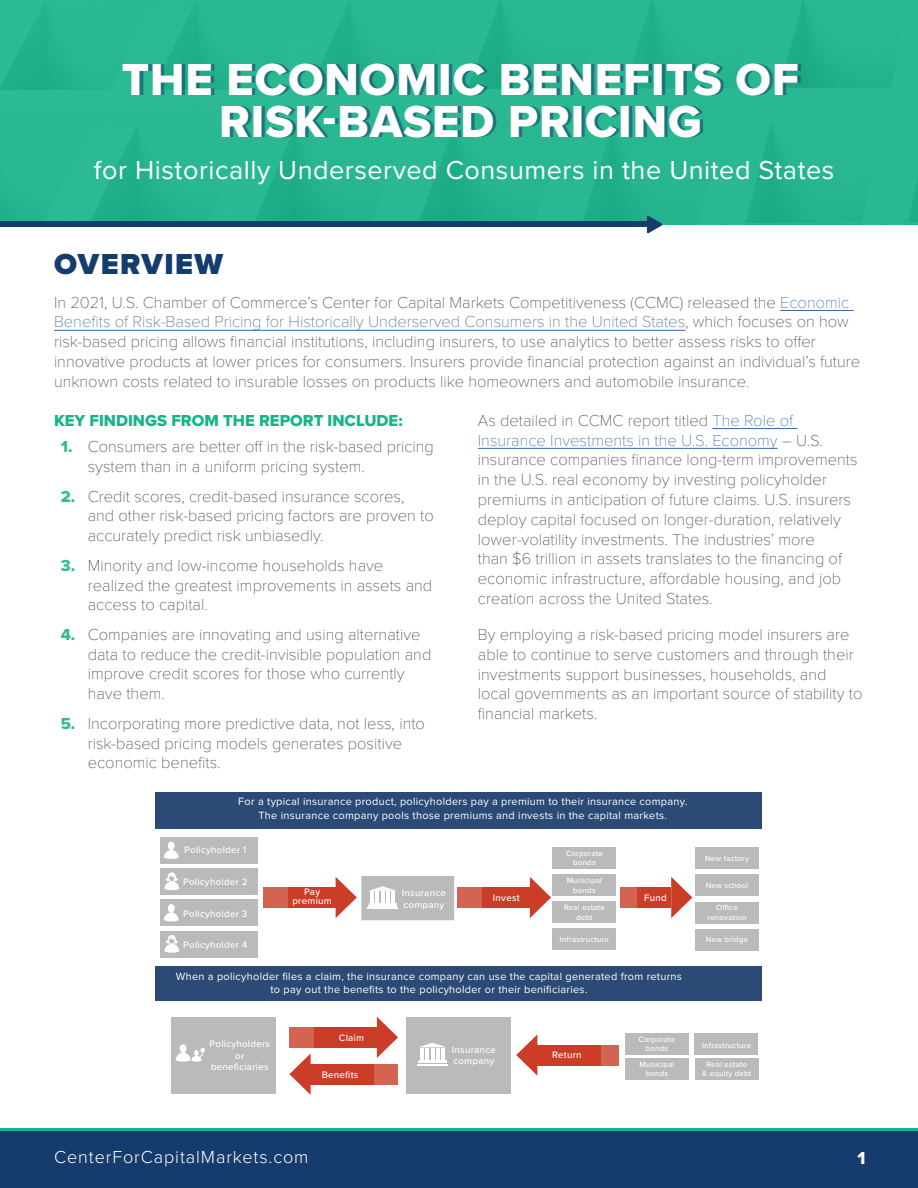
<style>
.page{position:relative;width:918px;height:1188px;background:#fff}
.page>*{position:absolute;margin:0;border:0;box-sizing:border-box;transform-origin:0 0}
.t1{font:46.5px/42px "Proxima Nova Extrabld";letter-spacing:.02em;color:#fff;text-align:center}
.Page_Header{font:900 30px "Proxima Nova";letter-spacing:.05em;color:#143d6e}
.t2{font:27px "Proxima Nova";letter-spacing:.02em;color:#fff}
.t3{font:300 18px "Proxima Nova";letter-spacing:.05em;color:#fff}
.t4{font:18px "Proxima Nova Extrabld";color:#fff}
.Body_Copy{font:100 16.5px/19.8px "Proxima Nova T";color:#3e3e3f}
.Subhead{font:16.5px "Proxima Nova Extrabld";color:#14b58a}
.t5{font:10.95px/13px "Proxima Nova";letter-spacing:.025em;color:#fff;text-align:center}
.t6{font:500 9.75px/11.7px "Proxima Nova";letter-spacing:.025em;color:#fff;text-align:center}
.t7{font:500 7.95px/9.4px "Proxima Nova";letter-spacing:.025em;color:#fff;text-align:center}
.s1{color:#3667a4}
.s2{font-family:"Proxima Nova Extrabld";font-weight:400;color:#34bb94}
</style>
<div class="page">
<div style="left:0;top:1128px;width:918px;height:60px;background:#163c6d"></div>
<hr style="left:780px;top:310px;width:74px;height:1px;background:#3667a4">
<hr style="left:54px;top:330px;width:631px;height:1px;background:#3667a4">
<div style="left:171px;top:1017px;width:105px;height:76px;background:#bababa"></div>
<div style="left:156px;top:792px;width:606px;height:36px;background:#2b4a75"></div>
<div style="left:156px;top:967px;width:606px;height:34px;background:#2b4a75"></div>
<div style="left:161px;top:837px;width:97px;height:26px;background:#bababa"></div>
<div style="left:362px;top:877px;width:92px;height:43px;background:#bababa"></div>
<div style="left:361px;top:876px;width:93px;height:44px;border:1px solid #bababa"></div>
<div style="left:161px;top:868px;width:97px;height:26px;background:#bababa"></div>
<div style="left:161px;top:900px;width:97px;height:26px;background:#bababa"></div>
<div style="left:161px;top:931px;width:97px;height:26px;background:#bababa"></div>
<div style="left:168px;top:842px;width:7px;height:8px;background:#fff;border-radius:50%"></div>
<hr style="left:164px;top:856px;width:15px;height:3px;background:#fff;border-radius:50%">
<svg style="left:164px;top:849px;width:15px;height:8px"></svg>
<div style="left:168px;top:904px;width:7px;height:9px;background:#fff;border-radius:50%"></div>
<hr style="left:164px;top:918px;width:15px;height:3px;background:#fff;border-radius:50%">
<svg style="left:164px;top:912px;width:15px;height:8px"></svg>
<div style="left:552px;top:848px;width:64px;height:21px;background:#bababa"></div>
<div style="left:695px;top:902px;width:64px;height:22px;background:#bababa"></div>
<div style="left:695px;top:848px;width:64px;height:21px;background:#bababa"></div>
<div style="left:695px;top:875px;width:64px;height:21px;background:#bababa"></div>
<div style="left:695px;top:929px;width:64px;height:21px;background:#bababa"></div>
<div style="left:625px;top:1034px;width:64px;height:21px;background:#bababa"></div>
<div style="left:552px;top:875px;width:64px;height:21px;background:#bababa"></div>
<div style="left:625px;top:1058px;width:64px;height:21px;background:#bababa"></div>
<div style="left:552px;top:902px;width:64px;height:21px;background:#bababa"></div>
<div style="left:695px;top:1058px;width:63px;height:22px;background:#bababa"></div>
<div style="left:552px;top:929px;width:64px;height:21px;background:#bababa"></div>
<div style="left:695px;top:1034px;width:63px;height:21px;background:#bababa"></div>
<hr style="left:165px;top:887px;width:14px;height:3px;background:#fff;border-radius:50%">
<svg style="left:165px;top:873px;width:14px;height:15px"></svg>
<hr style="left:165px;top:950px;width:14px;height:3px;background:#fff;border-radius:50%">
<svg style="left:165px;top:935px;width:14px;height:16px"></svg>
<svg style="left:368px;top:886px;width:29px;height:20px"></svg>
<hr style="left:367px;top:907px;width:31px;height:2px;background:#fff">
<div style="left:406px;top:1017px;width:105px;height:76px;background:#bababa"></div>
<svg style="left:418px;top:1043px;width:29px;height:20px"></svg>
<hr style="left:417px;top:1064px;width:31px;height:1px;background:#fff">
<div style="left:180px;top:1044px;width:6px;height:9px;background:#fff;border-radius:50%"></div>
<svg style="left:176px;top:1048px;width:29px;height:14px"></svg>
<div style="left:263px;top:887px;width:73px;height:21px;background:#cb3d27"></div>
<svg style="left:336px;top:877px;width:21px;height:41px"></svg>
<div style="left:263px;top:887px;width:24px;height:21px;background:#d56351"></div>
<div style="left:458px;top:887px;width:72px;height:21px;background:#cb3d27"></div>
<svg style="left:530px;top:877px;width:21px;height:41px"></svg>
<div style="left:458px;top:887px;width:24px;height:21px;background:#d56351"></div>
<div style="left:289px;top:1027px;width:88px;height:21px;background:#cb3d27"></div>
<svg style="left:377px;top:1017px;width:21px;height:41px"></svg>
<div style="left:289px;top:1027px;width:24px;height:21px;background:#d56351"></div>
<div style="left:311px;top:1064px;width:87px;height:21px;background:#cb3d27"></div>
<svg style="left:289px;top:1053px;width:22px;height:42px"></svg>
<div style="left:374px;top:1064px;width:24px;height:21px;background:#d56351"></div>
<div style="left:537px;top:1045px;width:82px;height:21px;background:#cb3d27"></div>
<svg style="left:516px;top:1035px;width:21px;height:41px"></svg>
<div style="left:601px;top:1045px;width:18px;height:21px;background:#d56351"></div>
<div style="left:620px;top:887px;width:51px;height:21px;background:#cb3d27"></div>
<svg style="left:671px;top:877px;width:21px;height:41px"></svg>
<div style="left:620px;top:887px;width:17px;height:21px;background:#d56351"></div>
<hr style="left:713px;top:428px;width:84px;height:1px;background:#3667a4">
<hr style="left:478px;top:448px;width:300px;height:1px;background:#3667a4">
<img style="left:0;top:0;width:918px;height:225px">
<div style="left:0;top:222px;width:647px;height:5px;background:#163c6d"></div>
<svg style="left:647px;top:215px;width:16px;height:19px"></svg>
<p class="t1" style="left:122px;top:58px;width:679px">THE ECONOMIC BENEFITS OF<br>RISK-BASED PRICING</p>
<p class="t2" style="left:94px;top:150px;width:742px">for Historically Underserved Consumers in the United States</p>
<p class="Page_Header" style="left:54px;top:242px;width:171px">OVERVIEW</p>
<p class="Body_Copy" style="left:54px;top:291px;width:808px">In 2021, U.S. Chamber of Commerce’s Center for Capital Markets Competitiveness (CCMC) released the <span class="s1">Economic Benefits of Risk-Based Pricing for Historically Underserved Consumers in the United States</span>, which focuses on how risk-based pricing allows financial institutions, including insurers, to use analytics to better assess risks to offer innovative products at lower prices for consumers. Insurers provide financial protection against an individual’s future unknown costs related to insurable losses on products like homeowners and automobile insurance.</p>
<p class="Subhead" style="left:54px;top:408px;width:350px">KEY FINDINGS FROM THE REPORT INCLUDE:</p>
<p class="Body_Copy" style="left:88px;top:436px;width:348px;text-indent:-27px"><span class="s2">1.</span> Consumers are better off in the risk-based pricing system than in a uniform pricing system.</p>
<p class="Body_Copy" style="left:88px;top:485px;width:348px;text-indent:-27px"><span class="s2">2.</span> Credit scores, credit-based insurance scores, and other risk-based pricing factors are proven to accurately predict risk unbiasedly.</p>
<p class="Body_Copy" style="left:88px;top:554px;width:346px;text-indent:-27px"><span class="s2">3.</span> Minority and low-income households have realized the greatest improvements in assets and access to capital.</p>
<p class="Body_Copy" style="left:88px;top:623px;width:345px;text-indent:-27px"><span class="s2">4.</span> Companies are innovating and using alternative data to reduce the credit-invisible population and improve credit scores for those who currently have them.</p>
<p class="Body_Copy" style="left:88px;top:712px;width:339px;text-indent:-27px"><span class="s2">5.</span> Incorporating more predictive data, not less, into risk-based pricing models generates positive economic benefits.</p>
<p class="Body_Copy" style="left:478px;top:409px;width:381px">As detailed in CCMC report titled <span class="s1">The Role of Insurance Investments in the U.S. Economy</span> – U.S. insurance companies finance long-term improvements in the U.S. real economy by investing policyholder premiums in anticipation of future claims. U.S. insurers deploy capital focused on longer-duration, relatively lower-volatility investments. The industries’ more<br>than $6 trillion in assets translates to the financing of economic infrastructure, affordable housing, and job creation across the United States.</p>
<p class="Body_Copy" style="left:478px;top:623px;width:386px">By employing a risk-based pricing model insurers are able to continue to serve customers and through their investments support businesses, households, and local governments as an important source of stability to financial markets.</p>
<p class="t5" style="left:238px;top:795px;width:450px">For a typical insurance product, policyholders pay a premium to their insurance company.<br>The insurance company pools those premiums and invests in the capital markets.</p>
<p class="t6" style="left:184px;top:844px;width:64px">Policyholder 1</p>
<p class="t6" style="left:183px;top:875px;width:66px">Policyholder 2</p>
<p class="t6" style="left:183px;top:907px;width:66px">Policyholder 3</p>
<p class="t6" style="left:183px;top:938px;width:66px">Policyholder 4</p>
<p class="t6" style="left:292px;top:887px;width:41px;line-height:9.1px">Pay premium</p>
<p class="t6" style="left:493px;top:891px;width:28px">Invest</p>
<p class="t6" style="left:402px;top:887px;width:45px;text-align:left">Insurance company</p>
<p class="t7" style="left:566px;top:848px;width:38px">Corporate bonds</p>
<p class="t7" style="left:567px;top:876px;width:37px">Municipal bonds</p>
<p class="t7" style="left:564px;top:902px;width:42px">Real estate debt</p>
<p class="t7" style="left:560px;top:935px;width:51px">Infrastructure</p>
<p class="t6" style="left:644px;top:891px;width:24px">Fund</p>
<p class="t5" style="left:176px;top:970px;width:508px">When a policyholder files a claim, the insurance company can use the capital generated from returns to pay out the benefits to the policyholder or their benificiaries.</p>
<p class="t6" style="left:210px;top:1037px;width:62px">Policyholders or beneficiaries</p>
<p class="t6" style="left:339px;top:1031px;width:27px">Claim</p>
<p class="t6" style="left:322px;top:1068px;width:38px">Benefits</p>
<p class="t6" style="left:452px;top:1043px;width:45px;text-align:left">Insurance company</p>
<p class="t6" style="left:552px;top:1049px;width:31px">Return</p>
<p class="t7" style="left:638px;top:1034px;width:38px">Corporate bonds</p>
<p class="t7" style="left:640px;top:1059px;width:37px">Municipal bonds</p>
<p class="t7" style="left:705px;top:853px;width:45px">New factory</p>
<p class="t7" style="left:706px;top:880px;width:44px">New school</p>
<p class="t7" style="left:708px;top:903px;width:41px">O ce renovation</p>
<p class="t7" style="left:706px;top:935px;width:44px">New bridge</p>
<p class="t7" style="left:702px;top:1040px;width:51px">Infrastructure</p>
<p class="t7" style="left:702px;top:1059px;width:51px">Real estate<br>&amp; equity debt</p>
<p class="t3" style="left:54px;top:1144px;width:256px">CenterForCapitalMarkets.com</p>
<p class="t4" style="left:858px;top:1145px;width:10px">1</p>
</div>
